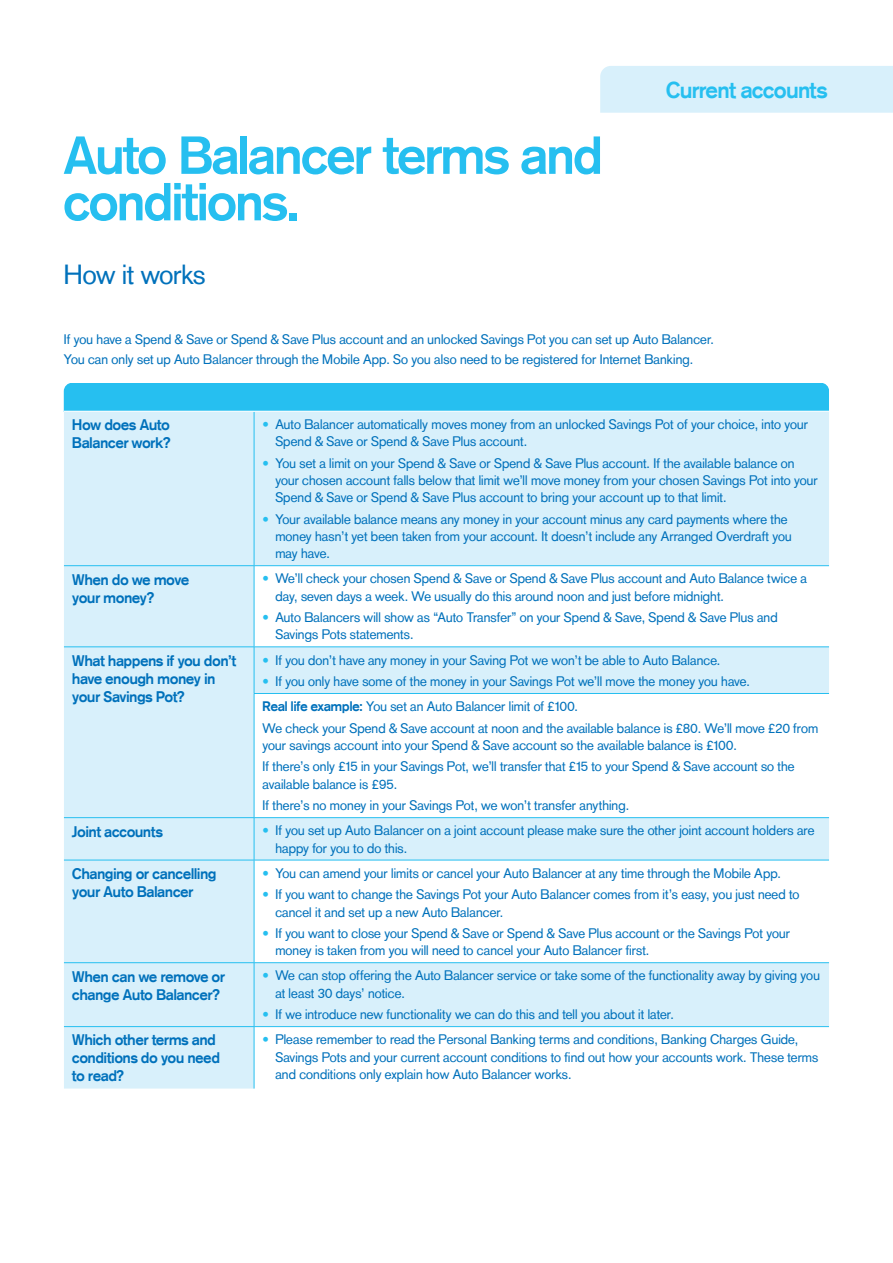
<style>
.page{position:relative;width:893px;height:1263px;background:#fff}
.page>*{position:absolute;margin:0;border:0;box-sizing:border-box;transform-origin:0 0}
.Page_Heading_40_36{font:700 52.5px/46.5px "Basic Commercialfor TSB";letter-spacing:-.005em;color:#26bff0}
.Page_Heading_40_36-2{font:27px "Basic Commercialfor TSB";letter-spacing:-.005em;color:#0071bb}
.Tab_Heading_15_18{font:700 22.5px "Basic Commercialfor TSB";letter-spacing:-.005em;color:#26bff0}
.t1{font:700 15px/18px "Basic Commercialfor TSB";letter-spacing:.005em;color:#0071bb}
.Table_Body_Copy_9_11{font:13.5px/17.2px "Basic Commercialfor TSB";letter-spacing:.01em;color:#0071bb}
.s1{color:#26bff0}
.s2{font-weight:700}
</style>
<div class="page">
<div style="left:600px;top:66px;width:293px;height:47px;background:#d8f0fb"></div>
<div style="left:64px;top:383px;width:765px;height:28px;background:#26bff0"></div>
<div style="left:64px;top:412px;width:765px;height:677px;background:#d8f0fb"></div>
<svg style="left:255px;top:566px;width:574px;height:523px"></svg>
<hr style="left:254px;top:412px;width:1px;height:153px;background:#26bff0">
<hr style="left:254px;top:566px;width:1px;height:81px;background:#26bff0">
<hr style="left:254px;top:647px;width:1px;height:46px;background:#26bff0">
<hr style="left:254px;top:694px;width:1px;height:123px;background:#26bff0">
<hr style="left:254px;top:818px;width:1px;height:42px;background:#26bff0">
<hr style="left:254px;top:860px;width:1px;height:102px;background:#26bff0">
<hr style="left:254px;top:963px;width:1px;height:63px;background:#26bff0">
<hr style="left:254px;top:1027px;width:1px;height:62px;background:#26bff0">
<hr style="left:64px;top:565px;width:190px;height:1px;background:#26bff0">
<hr style="left:64px;top:647px;width:190px;height:1px;background:#26bff0">
<hr style="left:64px;top:817px;width:190px;height:1px;background:#26bff0">
<hr style="left:64px;top:860px;width:190px;height:1px;background:#26bff0">
<hr style="left:64px;top:962px;width:190px;height:1px;background:#26bff0">
<hr style="left:64px;top:1026px;width:190px;height:1px;background:#26bff0">
<hr style="left:254px;top:565px;width:575px;height:1px;background:#26bff0">
<hr style="left:254px;top:647px;width:575px;height:1px;background:#26bff0">
<hr style="left:254px;top:693px;width:575px;height:1px;background:#26bff0">
<hr style="left:254px;top:817px;width:575px;height:1px;background:#26bff0">
<hr style="left:254px;top:860px;width:575px;height:1px;background:#26bff0">
<hr style="left:254px;top:962px;width:575px;height:1px;background:#26bff0">
<hr style="left:254px;top:1026px;width:575px;height:1px;background:#26bff0">
<p class="Page_Heading_40_36" style="left:64px;top:132px;width:540px">Auto Balancer terms and conditions.</p>
<p class="Page_Heading_40_36-2" style="left:64px;top:259px;width:143px">How it works</p>
<p class="Tab_Heading_15_18" style="left:666px;top:77px;width:162px">Current accounts</p>
<p class="Table_Body_Copy_9_11" style="left:64px;top:331px;width:652px">If you have a Spend &amp; Save or Spend &amp; Save Plus account and an unlocked Savings Pot you can set up Auto Balancer.</p>
<p class="Table_Body_Copy_9_11" style="left:64px;top:350px;width:631px">You can only set up Auto Balancer through the Mobile App. So you also need to be registered for Internet Banking.</p>
<p class="t1" style="left:72px;top:416px;width:99px">How does Auto<br>Balancer work?</p>
<p class="Table_Body_Copy_9_11" style="left:275px;top:416px;width:534px;text-indent:-13px"><span class="s1">•</span> Auto Balancer automatically moves money from an unlocked Savings Pot of your choice, into your<br>Spend &amp; Save or Spend &amp; Save Plus account.</p>
<p class="Table_Body_Copy_9_11" style="left:275px;top:454px;width:544px;text-indent:-13px"><span class="s1">•</span> You set a limit on your Spend &amp; Save or Spend &amp; Save Plus account. If the available balance on your chosen account falls below that limit we’ll move money from your chosen Savings Pot into your<br>Spend &amp; Save or Spend &amp; Save Plus account to bring your account up to that limit.</p>
<p class="Table_Body_Copy_9_11" style="left:275px;top:510px;width:518px;text-indent:-13px"><span class="s1">•</span> Your available balance means any money in your account minus any card payments where the money hasn’t yet been taken from your account. It doesn’t include any Arranged Overdraft you may have.</p>
<p class="t1" style="left:72px;top:570px;width:118px">When do we move your money?</p>
<p class="Table_Body_Copy_9_11" style="left:275px;top:570px;width:533px;text-indent:-13px"><span class="s1">•</span> We’ll check your chosen Spend &amp; Save or Spend &amp; Save Plus account and Auto Balance twice a day, seven days a week. We usually do this around noon and just before midnight.</p>
<p class="Table_Body_Copy_9_11" style="left:275px;top:609px;width:504px;text-indent:-13px"><span class="s1">•</span> Auto Balancers will show as “Auto Transfer” on your Spend &amp; Save, Spend &amp; Save Plus and<br>Savings Pots statements.</p>
<p class="t1" style="left:72px;top:651px;width:165px">What happens if you don’t have enough money in your Savings Pot?</p>
<p class="Table_Body_Copy_9_11" style="left:263px;top:651px;width:459px"><span class="s1">•</span> If you don’t have any money in your Saving Pot we won’t be able to Auto Balance.</p>
<p class="Table_Body_Copy_9_11" style="left:263px;top:669px;width:489px;line-height:25.2px"><span class="s1">•</span> If you only have some of the money in your Savings Pot we’ll move the money you have.<br><span class="s2">Real life example:</span> You set an Auto Balancer limit of £100.</p>
<p class="Table_Body_Copy_9_11" style="left:263px;top:719px;width:557px">We check your Spend &amp; Save account at noon and the available balance is £80. We’ll move £20 from your savings account into your Spend &amp; Save account so the available balance is £100.</p>
<p class="Table_Body_Copy_9_11" style="left:263px;top:758px;width:533px">If there’s only £15 in your Savings Pot, we’ll transfer that £15 to your Spend &amp; Save account so the available balance is £95.</p>
<p class="Table_Body_Copy_9_11" style="left:263px;top:797px;width:368px">If there’s no money in your Savings Pot, we won’t transfer anything.</p>
<p class="t1" style="left:72px;top:822px;width:92px">Joint accounts</p>
<p class="Table_Body_Copy_9_11" style="left:275px;top:822px;width:541px;text-indent:-13px"><span class="s1">•</span> If you set up Auto Balancer on a joint account please make sure the other joint account holders are happy for you to do this.</p>
<p class="t1" style="left:72px;top:864px;width:146px">Changing or cancelling your Auto Balancer</p>
<p class="Table_Body_Copy_9_11" style="left:263px;top:864px;width:520px"><span class="s1">•</span> You can amend your limits or cancel your Auto Balancer at any time through the Mobile App.</p>
<p class="Table_Body_Copy_9_11" style="left:275px;top:886px;width:526px;text-indent:-13px"><span class="s1">•</span> If you want to change the Savings Pot your Auto Balancer comes from it’s easy, you just need to cancel it and set up a new Auto Balancer.</p>
<p class="Table_Body_Copy_9_11" style="left:275px;top:925px;width:516px;text-indent:-13px"><span class="s1">•</span> If you want to close your Spend &amp; Save or Spend &amp; Save Plus account or the Savings Pot your money is taken from you will need to cancel your Auto Balancer first.</p>
<p class="t1" style="left:72px;top:967px;width:154px">When can we remove or change Auto Balancer?</p>
<p class="Table_Body_Copy_9_11" style="left:275px;top:967px;width:546px;text-indent:-13px"><span class="s1">•</span> We can stop offering the Auto Balancer service or take some of the functionality away by giving you at least 30 days’ notice.</p>
<p class="Table_Body_Copy_9_11" style="left:263px;top:1006px;width:413px"><span class="s1">•</span> If we introduce new functionality we can do this and tell you about it later.</p>
<p class="t1" style="left:72px;top:1031px;width:149px">Which other terms and conditions do you need to read?</p>
<p class="Table_Body_Copy_9_11" style="left:275px;top:1031px;width:544px;text-indent:-13px"><span class="s1">•</span> Please remember to read the Personal Banking terms and conditions, Banking Charges Guide,<br>Savings Pots and your current account conditions to find out how your accounts work. These terms and conditions only explain how Auto Balancer works.</p>
</div>
